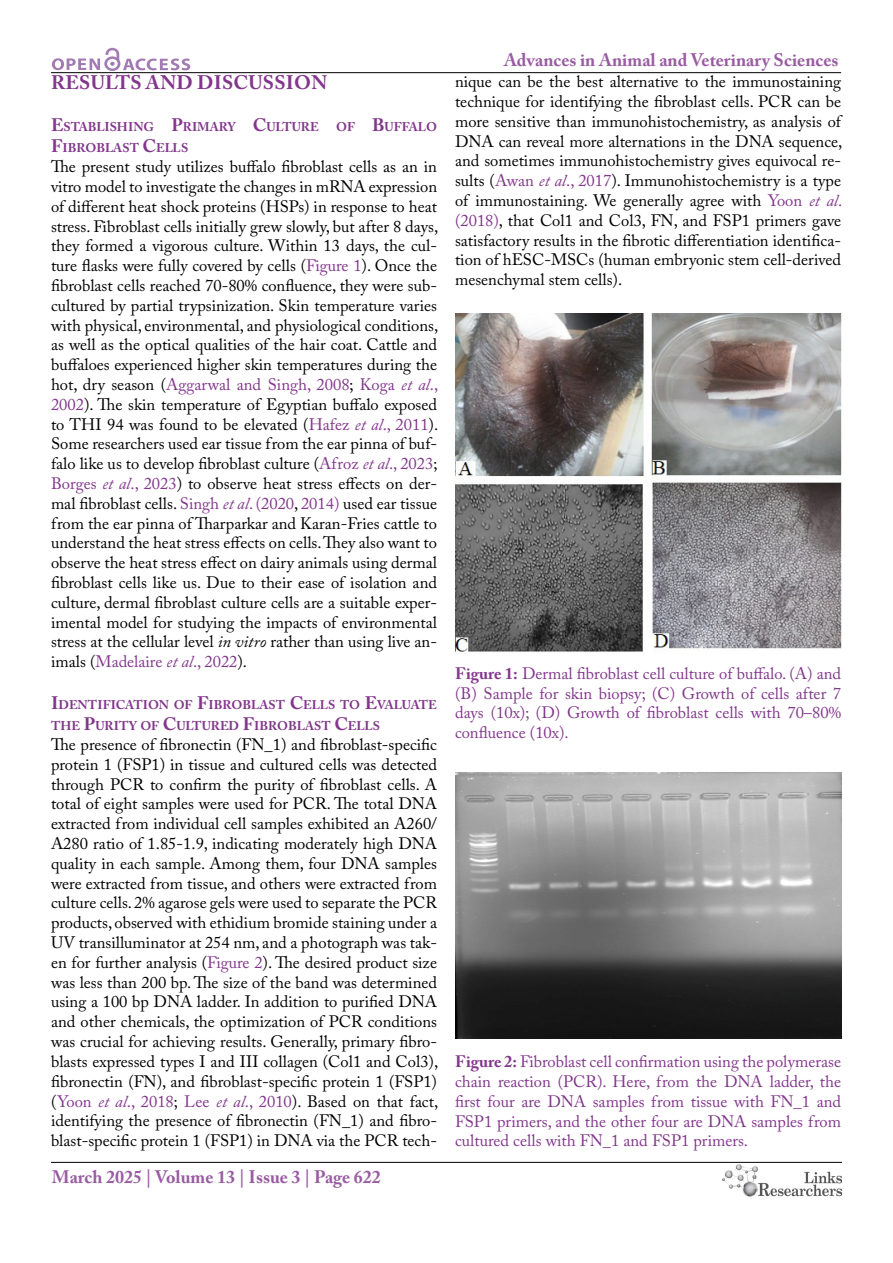
<style>
.page{position:relative;width:893px;height:1263px;background:#fff}
.page>*{position:absolute;margin:0;border:0;box-sizing:border-box;transform-origin:0 0}
.t1{font:700 19.5px "Adobe Caslon Pro";letter-spacing:.015em;color:#82368c}
.t2{font:700 18px "Adobe Caslon Pro";color:#995ca2}
.t3{font:16.5px/19.8px "Adobe Caslon Pro";color:#000;text-align:justify}
.t4{font:16.5px/19.8px "Adobe Caslon Pro";color:#82368c;text-align:justify}
.t5{font:700 12.6px/21.6px "Adobe Caslon Pro";color:#82368c}
.s1{font-size:18px}
.s2{color:#82368c}
.s3{font-style:italic;color:#82368c}
.s4{font-style:italic}
.s5{font-weight:700}
</style>
<div class="page">
<hr style="left:51px;top:72px;width:790px;height:1px;background:#000">
<hr style="left:51px;top:1162px;width:791px;height:1px;background:#000">
<svg style="left:52px;top:48px;width:138px;height:23px"></svg>
<img style="left:723px;top:1164px;width:119px;height:33px">
<img style="left:455px;top:314px;width:386px;height:339px">
<img style="left:455px;top:773px;width:386px;height:266px">
<p class="t1" style="left:51px;top:71px;width:278px">RESULTS AND DISCUSSION</p>
<p class="t5" style="left:51px;top:116px;width:269px"><span class="s1">E</span>STABLISHING <span class="s1">P</span>RIMARY <span class="s1">C</span>ULTURE</p>
<p class="t5" style="left:336px;top:116px;width:102px">OF <span class="s1">B</span>UFFALO</p>
<p class="t5" style="left:51px;top:137px;width:139px"><span class="s1">F</span>IBROBLAST <span class="s1">C</span>ELLS</p>
<p class="t3" style="left:51px;top:157px;width:389px">The present study utilizes buffalo fibroblast cells as an in vitro model to investigate the changes in mRNA expression of different heat shock proteins (HSPs) in response to heat stress. Fibroblast cells initially grew slowly, but after 8 days, they formed a vigorous culture. Within 13 days, the cul&shy;ture flasks were fully covered by cells (<span class="s2">Figure 1</span>). Once the fibroblast cells reached 70-80% confluence, they were sub&shy;cultured by partial trypsinization. Skin temperature varies with physical, environmental, and physiological conditions, as well as the optical qualities of the hair coat. Cattle and buffaloes experienced higher skin temperatures during the hot, dry season (<span class="s2">Aggarwal and Singh, 2008</span>; <span class="s2">Koga</span> <span class="s3">et al</span><span class="s2">., 2002</span>). The skin temperature of Egyptian buffalo exposed to THI 94 was found to be elevated (<span class="s2">Hafez</span> <span class="s3">et al</span><span class="s2">., 2011</span>).<br>Some researchers used ear tissue from the ear pinna of buf&shy;falo like us to develop fibroblast culture (<span class="s2">Afroz</span> <span class="s3">et al</span><span class="s2">., 2023</span>; <span class="s2">Borges</span> <span class="s3">et al</span><span class="s2">., 2023</span>) to observe heat stress effects on der&shy;mal fibroblast cells. <span class="s2">Singh</span> <span class="s3">et al</span><span class="s2">. (2020</span>, <span class="s2">2014)</span> used ear tissue from the ear pinna of Tharparkar and Karan-Fries cattle to understand the heat stress effects on cells. They also want to observe the heat stress effect on dairy animals using dermal fibroblast cells like us. Due to their ease of isolation and culture, dermal fibroblast culture cells are a suitable exper&shy;imental model for studying the impacts of environmental stress at the cellular level <span class="s4">in vitro</span> rather than using live an&shy;imals (<span class="s2">Madelaire</span> <span class="s3">et al</span><span class="s2">., 2022</span>).</p>
<p class="t5" style="left:51px;top:693px;width:388px"><span class="s1">I</span>DENTIFICATION OF <span class="s1">F</span>IBROBLAST <span class="s1">C</span>ELLS TO <span class="s1">E</span>VALUATE<br>THE <span class="s1">P</span>URITY OF <span class="s1">C</span>ULTURED <span class="s1">F</span>IBROBLAST <span class="s1">C</span>ELLS</p>
<p class="t3" style="left:51px;top:734px;width:389px">The presence of fibronectin (FN_1) and fibroblast-specific protein 1 (FSP1) in tissue and cultured cells was detected through PCR to confirm the purity of fibroblast cells. A total of eight samples were used for PCR. The total DNA extracted from individual cell samples exhibited an A260/ A280 ratio of 1.85-1.9, indicating moderately high DNA quality in each sample. Among them, four DNA samples were extracted from tissue, and others were extracted from culture cells. 2% agarose gels were used to separate the PCR products, observed with ethidium bromide staining under a UV transilluminator at 254 nm, and a photograph was tak&shy;en for further analysis (<span class="s2">Figure 2</span>). The desired product size was less than 200 bp. The size of the band was determined using a 100 bp DNA ladder. In addition to purified DNA and other chemicals, the optimization of PCR conditions was crucial for achieving results. Generally, primary fibro&shy;blasts expressed types I and III collagen (Col1 and Col3), fibronectin (FN), and fibroblast-specific protein 1 (FSP1) (<span class="s2">Yoon</span> <span class="s3">et al</span><span class="s2">., 2018</span>; <span class="s2">Lee</span> <span class="s3">et al</span><span class="s2">., 2010</span>). Based on that fact, identifying the presence of fibronectin (FN_1) and fibro&shy;blast-specific protein 1 (FSP1) in DNA via the PCR tech-</p>
<p class="t2" style="left:52px;top:1166px;width:331px">March 2025 | Volume 13 | Issue 3 | Page 622</p>
<p class="t2" style="left:504px;top:50px;width:336px">Advances in Animal and Veterinary Sciences</p>
<p class="t3" style="left:455px;top:72px;width:389px">nique can be the best alternative to the immunostaining technique for identifying the fibroblast cells. PCR can be more sensitive than immunohistochemistry, as analysis of DNA can reveal more alternations in the DNA sequence, and sometimes immunohistochemistry gives equivocal re&shy;sults (<span class="s2">Awan</span> <span class="s3">et al</span><span class="s2">., 2017</span>). Immunohistochemistry is a type of immunostaining. We generally agree with <span class="s2">Yoon</span> <span class="s3">et al</span><span class="s2">. (2018)</span>, that Col1 and Col3, FN, and FSP1 primers gave satisfactory results in the fibrotic differentiation identifica&shy;tion of hESC-MSCs (human embryonic stem cell-derived mesenchymal stem cells).</p>
<p class="t4" style="left:455px;top:663px;width:388px"><span class="s5">Figure 1:</span> Dermal fibroblast cell culture of buffalo. (A) and (B) Sample for skin biopsy; (C) Growth of cells after 7 days (10x); (D) Growth of fibroblast cells with 70–80% confluence (10x).</p>
<p class="t4" style="left:455px;top:1051px;width:388px"><span class="s5">Figure 2:</span> Fibroblast cell confirmation using the polymerase chain reaction (PCR). Here, from the DNA ladder, the first four are DNA samples from tissue with FN_1 and FSP1 primers, and the other four are DNA samples from cultured cells with FN_1 and FSP1 primers.</p>
</div>
